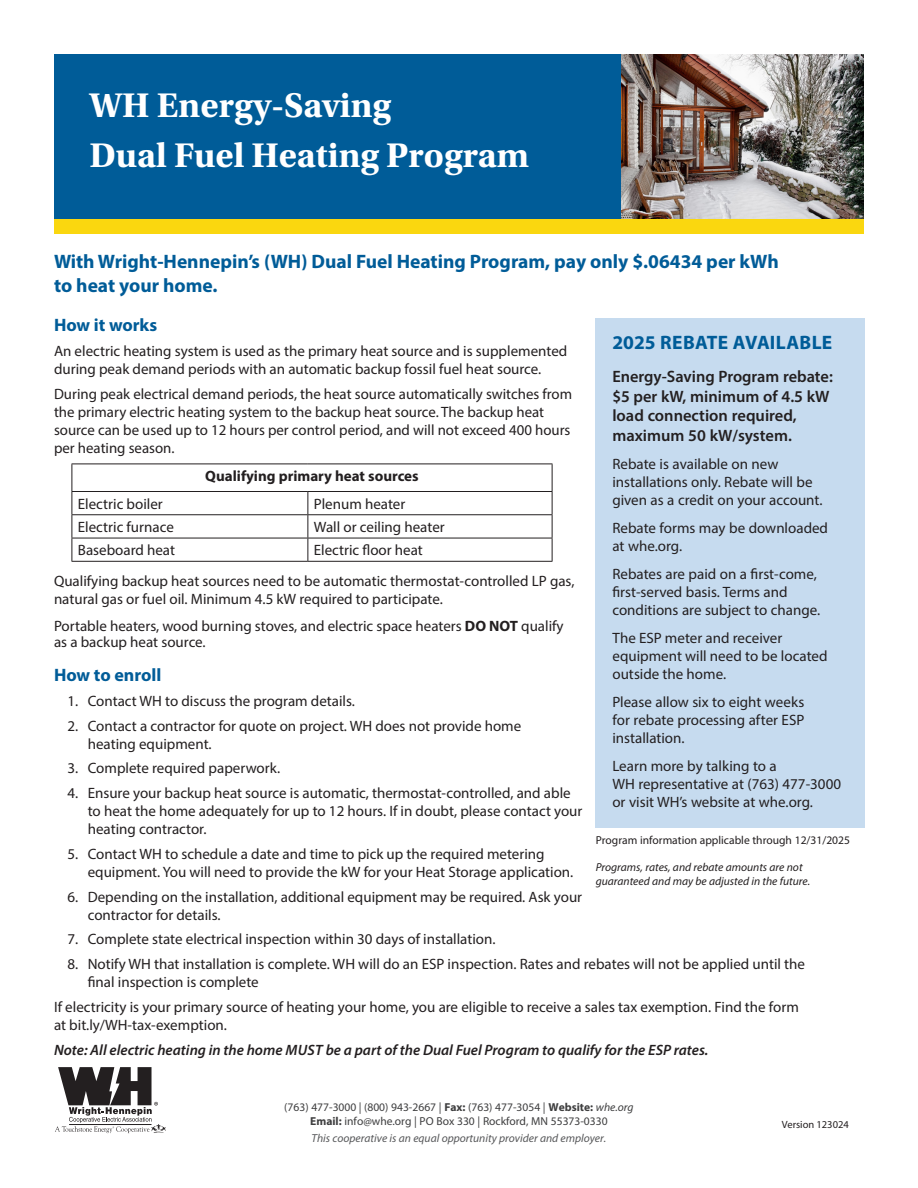
<style>
.page{position:relative;width:918px;height:1188px;background:#fff}
.page>*{position:absolute;margin:0;border:0;box-sizing:border-box;transform-origin:0 0}
.t1{font:700 36px/49.5px "Utopia Std";color:#fff}
.t2{font:700 19.5px/24px "Myriad Pro";color:#005c98}
.t3{font:700 18px "Myriad Pro";letter-spacing:-.005em;color:#005c98}
.t4{font:600 16.5px/19.5px "Myriad Pro";color:#231f20}
.t5{font:15px/18px "Myriad Pro";color:#231f20}
.t6{font:italic 600 15px "Myriad Pro";color:#231f20}
.t7{font:700 15px "Myriad Pro";color:#231f20}
.t8{font:11.55px "Myriad Pro";color:#3e3e3f}
.t9{font:italic 11.55px/13.8px "Myriad Pro";color:#231f20}
.t10{font:italic 11.55px "Myriad Pro";color:#57585a}
.t11{font:11.55px "Myriad Pro";color:#231f20}
.t12{font:10.5px "Myriad Pro";color:#231f20}
.s1{font-weight:700}
.s2{font-style:italic}
</style>
<div class="page">
<img style="left:621px;top:54px;width:243px;height:165px">
<div style="left:54px;top:54px;width:567px;height:166px;background:#005c98"></div>
<div style="left:595px;top:318px;width:270px;height:510px;background:#c6dbef"></div>
<div style="left:54px;top:219px;width:810px;height:14px;background:#fad70f"></div>
<hr style="left:72px;top:464px;width:236px;height:1px;background:#231f20">
<hr style="left:308px;top:464px;width:244px;height:1px;background:#231f20">
<hr style="left:72px;top:491px;width:236px;height:1px;background:#231f20">
<hr style="left:308px;top:491px;width:244px;height:1px;background:#231f20">
<hr style="left:72px;top:514px;width:236px;height:1px;background:#231f20">
<hr style="left:308px;top:514px;width:244px;height:1px;background:#231f20">
<hr style="left:72px;top:538px;width:236px;height:1px;background:#231f20">
<svg style="left:72px;top:464px;width:1px;height:97px"></svg>
<hr style="left:308px;top:538px;width:244px;height:1px;background:#231f20">
<svg style="left:308px;top:492px;width:1px;height:69px"></svg>
<svg style="left:552px;top:464px;width:1px;height:97px"></svg>
<hr style="left:72px;top:561px;width:236px;height:1px;background:#231f20">
<hr style="left:308px;top:561px;width:244px;height:1px;background:#231f20">
<svg style="left:55px;top:1067px;width:111px;height:66px"></svg>
<p class="t1" style="left:89px;top:81px;width:441px">WH Energy-Saving<br>Dual Fuel Heating Program</p>
<p class="t2" style="left:54px;top:249px;width:726px">With Wright-Hennepin’s (WH) Dual Fuel Heating Program, pay only $.06434 per kWh to heat your home.</p>
<p class="t3" style="left:54px;top:314px;width:105px">How it works</p>
<p class="t5" style="left:54px;top:342px;width:515px">An electric heating system is used as the primary heat source and is supplemented during peak demand periods with an automatic backup fossil fuel heat source.</p>
<p class="t5" style="left:54px;top:385px;width:520px">During peak electrical demand periods, the heat source automatically switches from the primary electric heating system to the backup heat source. The backup heat source can be used up to 12 hours per control period, and will not exceed 400 hours per heating season.</p>
<p class="t2" style="left:612px;top:330px;width:221px">2025 REBATE AVAILABLE</p>
<p class="t4" style="left:612px;top:367px;width:222px">Energy-Saving Program rebate: $5 per kW, minimum of 4.5 kW load connection required, maximum 50 kW/system.</p>
<p class="t5" style="left:612px;top:455px;width:212px">Rebate is available on new installations only. Rebate will be given as a credit on your account.</p>
<p class="t5" style="left:612px;top:519px;width:217px">Rebate forms may be downloaded at whe.org.</p>
<p class="t5" style="left:612px;top:565px;width:209px">Rebates are paid on a first-come, first-served basis. Terms and conditions are subject to change.</p>
<p class="t5" style="left:612px;top:629px;width:217px">The ESP meter and receiver equipment will need to be located outside the home.</p>
<p class="t5" style="left:612px;top:692px;width:194px;text-align:justify">Please allow six to eight weeks for rebate processing after ESP installation.</p>
<p class="t5" style="left:612px;top:756px;width:230px">Learn more by talking to a<br>WH representative at (763) 477-3000 or visit WH’s website at whe.org.</p>
<p class="t7" style="left:205px;top:466px;width:215px">Qualifying primary heat sources</p>
<p class="t5" style="left:78px;top:494px;width:86px">Electric boiler</p>
<p class="t5" style="left:314px;top:494px;width:93px">Plenum heater</p>
<p class="t5" style="left:78px;top:518px;width:97px">Electric furnace</p>
<p class="t5" style="left:314px;top:518px;width:132px">Wall or ceiling heater</p>
<p class="t5" style="left:78px;top:541px;width:99px">Baseboard heat</p>
<p class="t5" style="left:314px;top:541px;width:111px">Electric floor heat</p>
<p class="t5" style="left:54px;top:571px;width:522px">Qualifying backup heat sources need to be automatic thermostat-controlled LP gas, natural gas or fuel oil. Minimum 4.5 kW required to participate.</p>
<p class="t5" style="left:54px;top:617px;width:511px;line-height:16.5px">Portable heaters, wood burning stoves, and electric space heaters <span class="s1">DO NOT</span> qualify as a backup heat source.</p>
<p class="t3" style="left:54px;top:663px;width:109px">How to enroll</p>
<p class="t5" style="left:68px;top:692px;width:289px">1. Contact WH to discuss the program details.</p>
<p class="t5" style="left:88px;top:716px;width:435px;text-indent:-20px">2. Contact a contractor for quote on project. WH does not provide home heating equipment.</p>
<p class="t5" style="left:68px;top:759px;width:214px">3. Complete required paperwork.</p>
<p class="t5" style="left:88px;top:784px;width:496px;text-indent:-20px">4. Ensure your backup heat source is automatic, thermostat-controlled, and able to heat the home adequately for up to 12 hours. If in doubt, please contact your heating contractor.</p>
<p class="t5" style="left:88px;top:845px;width:487px;text-indent:-20px">5. Contact WH to schedule a date and time to pick up the required metering equipment. You will need to provide the kW for your Heat Storage application.</p>
<p class="t5" style="left:88px;top:887px;width:496px;text-indent:-20px">6. Depending on the installation, additional equipment may be required. Ask your contractor for details.</p>
<p class="t5" style="left:68px;top:930px;width:430px">7. Complete state electrical inspection within 30 days of installation.</p>
<p class="t5" style="left:88px;top:955px;width:719px;text-indent:-20px">8. Notify WH that installation is complete. WH will do an ESP inspection. Rates and rebates will not be applied until the final inspection is complete</p>
<p class="t5" style="left:54px;top:998px;width:746px">If electricity is your primary source of heating your home, you are eligible to receive a sales tax exemption. Find the form at bit.ly/WH-tax-exemption.</p>
<p class="t6" style="left:54px;top:1040px;width:656px">Note: All electric heating in the home MUST be a part of the Dual Fuel Program to qualify for the ESP rates.</p>
<p class="t11" style="left:596px;top:833px;width:256px">Program information applicable through 12/31/2025</p>
<p class="t9" style="left:596px;top:860px;width:216px">Programs, rates, and rebate amounts are not guaranteed and may be adjusted in the future.</p>
<p class="t8" style="left:284px;top:1100px;width:351px">(763) 477-3000 | (800) 943-2667 | <span class="s1">Fax:</span> (763) 477-3054 | <span class="s1">Website:</span> <span class="s2">whe.org</span></p>
<p class="t8" style="left:310px;top:1114px;width:299px"><span class="s1">Email:</span> info@whe.org | PO Box 330 | Rockford, MN 55373-0330</p>
<p class="t10" style="left:312px;top:1131px;width:296px">This cooperative is an equal opportunity provider and employer.</p>
<p class="t12" style="left:782px;top:1118px;width:68px">Version 123024</p>
</div>
